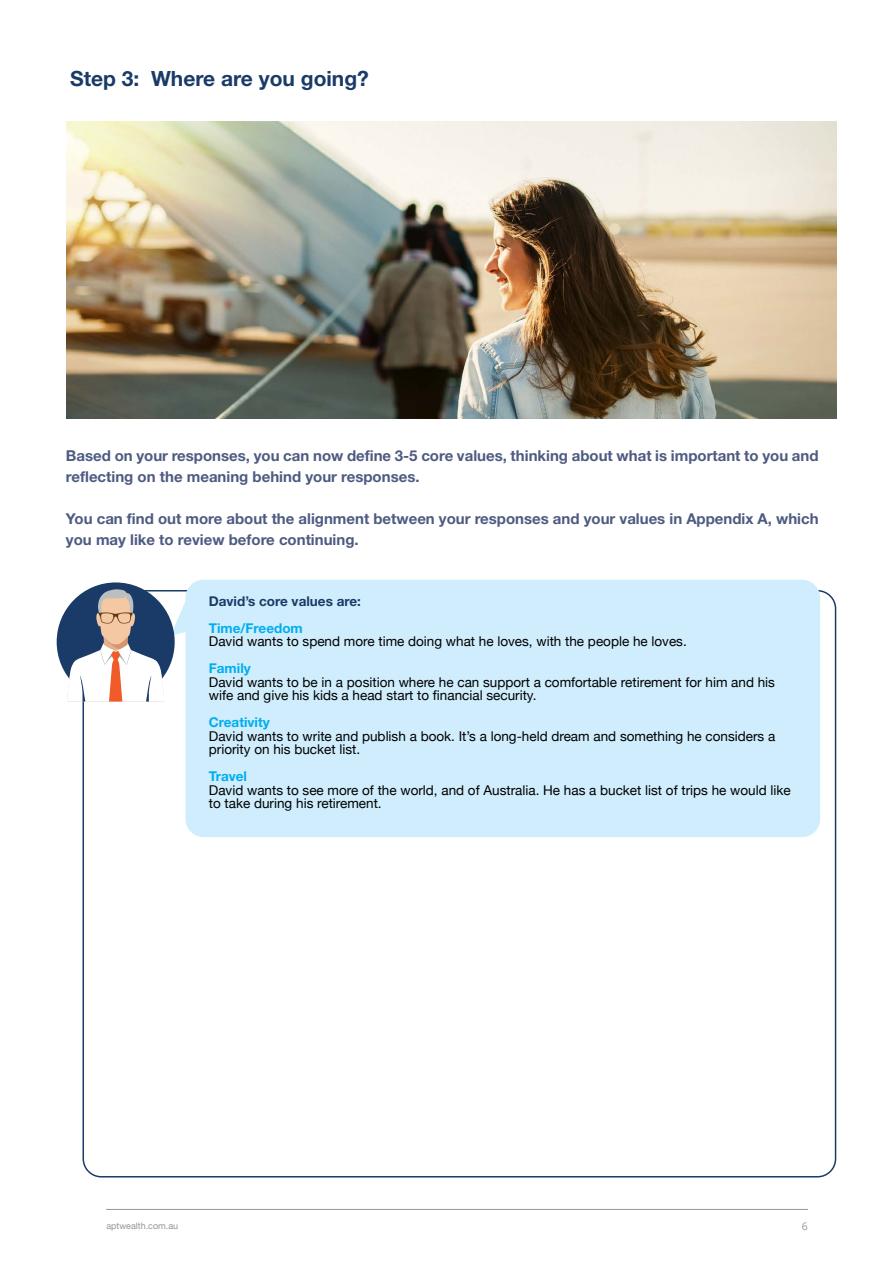
<style>
.page{position:relative;width:893px;height:1263px;background:#fff}
.page>*{position:absolute;margin:0;border:0;box-sizing:border-box;transform-origin:0 0}
.t1{font:700 21px "Helvetica Neue";color:#1a3b68}
.t2{font:700 15px/21px "Helvetica Neue";color:#4e5b81}
.t3{font:13.5px/13.5px "Helvetica Neue";color:#000}
.t4{font:700 13.5px "Helvetica Neue";color:#00aeef}
.t5{font:700 13.5px "Helvetica Neue";color:#1a3b68}
.t6{font:10.5px "Open Sans";color:#939598}
.t7{font:9px "Helvetica Neue";color:#939598}
</style>
<div class="page">
<hr style="left:106px;top:1209px;width:702px;height:1px;background:#939598">
<div style="left:185px;top:580px;width:635px;height:257px;background:#cfedfc;border-radius:18px"></div>
<svg style="left:174px;top:594px;width:12px;height:42px"></svg>
<div style="left:57px;top:582px;width:118px;height:119px;background:#1a3b68;border-radius:50%"></div>
<svg style="left:67px;top:589px;width:97px;height:112px"></svg>
<img style="left:66px;top:121px;width:770px;height:298px">
<h1 class="t1" style="left:70px;top:65px;width:300px">Step 3: Where are you going?</h1>
<p class="t2" style="left:66px;top:444px;width:754px">Based on your responses, you can now define 3-5 core values, thinking about what is important to you and reflecting on the meaning behind your responses.</p>
<p class="t2" style="left:66px;top:507px;width:754px">You can find out more about the alignment between your responses and your values in Appendix A, which you may like to review before continuing.</p>
<p class="t5" style="left:209px;top:593px;width:154px">David’s core values are:</p>
<p class="t4" style="left:209px;top:620px;width:95px">Time/Freedom</p>
<p class="t3" style="left:209px;top:635px;width:479px">David wants to spend more time doing what he loves, with the people he loves.</p>
<p class="t4" style="left:209px;top:660px;width:43px">Family</p>
<p class="t3" style="left:209px;top:675px;width:568px">David wants to be in a position where he can support a comfortable retirement for him and his wife and give his kids a head start to financial security.</p>
<p class="t4" style="left:209px;top:714px;width:63px">Creativity</p>
<p class="t3" style="left:209px;top:729px;width:568px">David wants to write and publish a book. It’s a long-held dream and something he considers a priority on his bucket list.</p>
<p class="t4" style="left:209px;top:768px;width:40px">Travel</p>
<p class="t3" style="left:209px;top:783px;width:583px">David wants to see more of the world, and of Australia. He has a bucket list of trips he would like to take during his retirement.</p>
<p class="t7" style="left:106px;top:1220px;width:73px">aptwealth.com.au</p>
<p class="t6" style="left:802px;top:1219px;width:8px">6</p>
</div>
